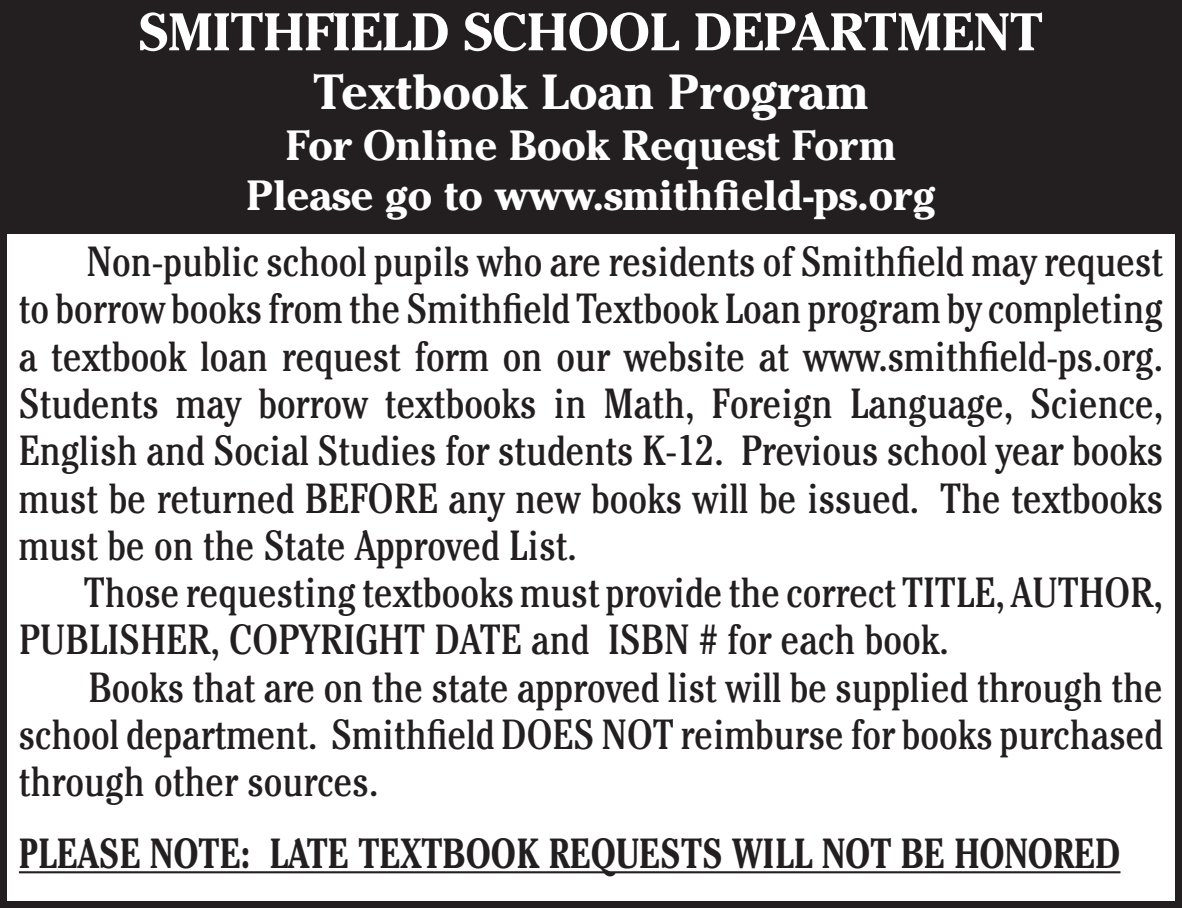
<style>
.page{position:relative;width:1182px;height:908px;background:#fff}
.page>*{position:absolute;margin:0;border:0;box-sizing:border-box;transform-origin:0 0}
.t1{font:700 52.5px "Cheltenham";color:#fff}
.t2{font:700 49px "Cheltenham";color:#fff}
.t3{font:condensed 42px/47.2px "Cheltenham";color:#231f20;text-align:justify}
.t4{font:700 42px/50.4px "Cheltenham";color:#fff;text-align:center}
.t5{font:700 condensed 42px "Cheltenham";color:#231f20;scale:.9 1}
</style>
<div class="page">
<div style="left:0;top:0;width:1181px;height:233px;background:#231f20"></div>
<div style="left:0;top:0;width:1181px;height:907px;border:7px solid #231f20"></div>
<hr style="left:19px;top:870px;width:1101px;height:3px;background:#231f20">
<p class="t1" style="left:139px;top:0;width:904px">SMITHFIELD SCHOOL DEPARTMENT</p>
<p class="t2" style="left:313px;top:63px;width:556px">Textbook Loan Program</p>
<p class="t4" style="left:246px;top:119px;width:690px">For Online Book Request Form<br>Please go to www.smithfield-ps.org</p>
<p class="t3" style="left:19px;top:237px;width:1145px;text-indent:67px">Non-public school pupils who are residents of Smithfield may request to borrow books from the Smithfield Textbook Loan program by completing a textbook loan request form on our website at www.smithfield-ps.org.<br>Students may borrow textbooks in Math, Foreign Language, Science, English and Social Studies for students K-12. Previous school year books must be returned BEFORE any new books will be issued. The textbooks must be on the State Approved List.</p>
<p class="t3" style="left:19px;top:568px;width:1145px;text-indent:65px">Those requesting textbooks must provide the correct TITLE, AUTHOR,<br>PUBLISHER, COPYRIGHT DATE and ISBN # for each book.</p>
<p class="t3" style="left:19px;top:662px;width:1145px;text-indent:69px">Books that are on the state approved list will be supplied through the school department. Smithfield DOES NOT reimburse for books purchased through other sources.</p>
<p class="t5" style="left:19px;top:827px;width:1225px">PLEASE NOTE: LATE TEXTBOOK REQUESTS WILL NOT BE HONORED</p>
</div>
